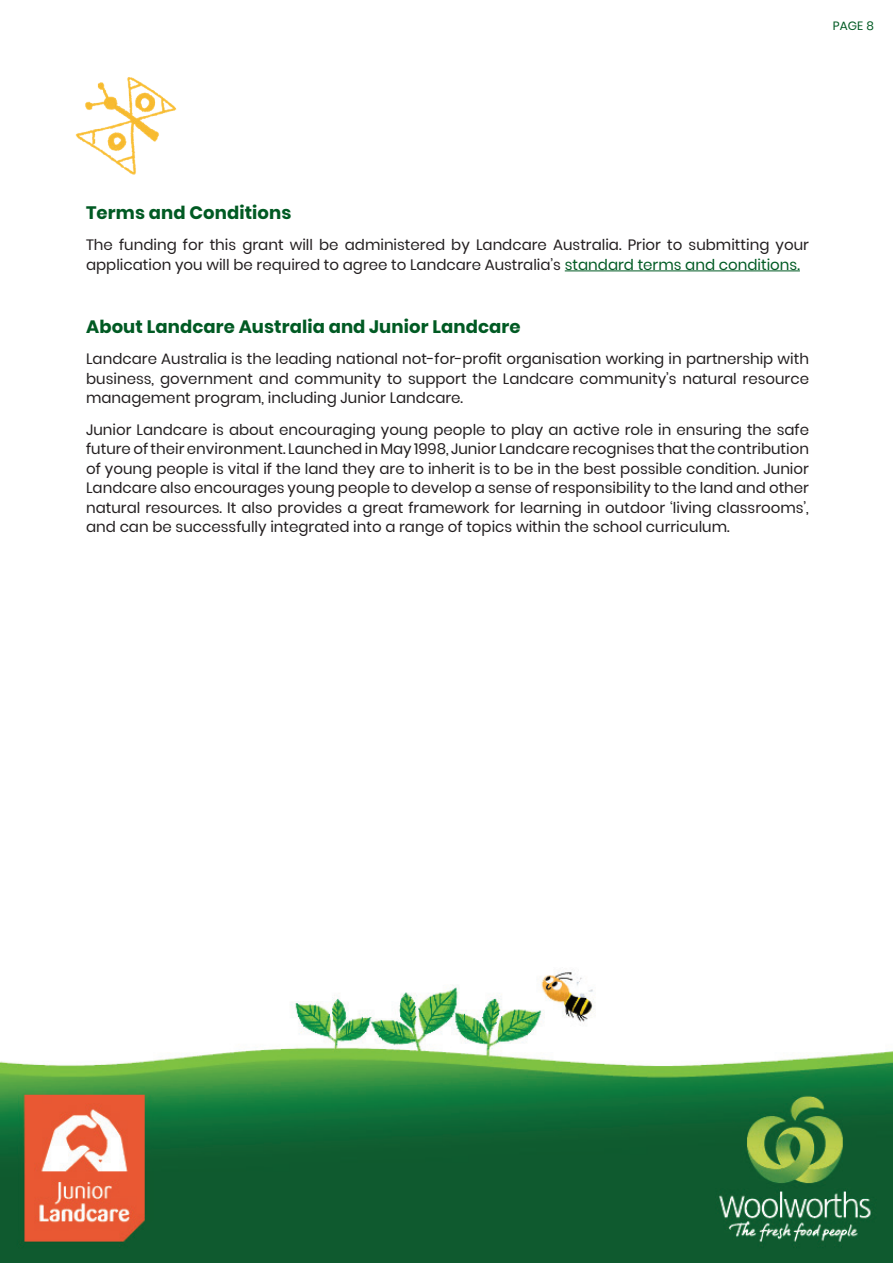
<style>
.page{position:relative;width:893px;height:1263px;background:#fff}
.page>*{position:absolute;margin:0;border:0;box-sizing:border-box;transform-origin:0 0}
.t1{font:700 18px "Poppins";letter-spacing:.005em;color:#005a23}
.t2{font:15px/19.5px "Poppins";color:#231f20;text-align:justify}
.t3{font:12px "Poppins";color:#005a23}
.s1{color:#005a23}
</style>
<div class="page">
<img style="left:0;top:972px;width:893px;height:291px">
<hr style="left:565px;top:270px;width:235px;height:1px;background:#005a23">
<img style="left:75px;top:77px;width:102px;height:98px">
<p class="t3" style="left:833px;top:18px;width:43px">PAGE 8</p>
<p class="t1" style="left:86px;top:202px;width:207px">Terms and Conditions</p>
<p class="t2" style="left:86px;top:235px;width:724px">The funding for this grant will be administered by Landcare Australia. Prior to submitting your application you will be required to agree to Landcare Australia’s <span class="s1">standard terms and conditions.</span></p>
<p class="t1" style="left:86px;top:316px;width:436px">About Landcare Australia and Junior Landcare</p>
<p class="t2" style="left:86px;top:349px;width:724px">Landcare Australia is the leading national not-for-profit organisation working in partnership with business, government and community to support the Landcare community’s natural resource management program, including Junior Landcare.</p>
<p class="t2" style="left:86px;top:420px;width:724px">Junior Landcare is about encouraging young people to play an active role in ensuring the safe future of their environment. Launched in May 1998, Junior Landcare recognises that the contribution of young people is vital if the land they are to inherit is to be in the best possible condition. Junior Landcare also encourages young people to develop a sense of responsibility to the land and other natural resources. It also provides a great framework for learning in outdoor ‘living classrooms’, and can be successfully integrated into a range of topics within the school curriculum.</p>
</div>
